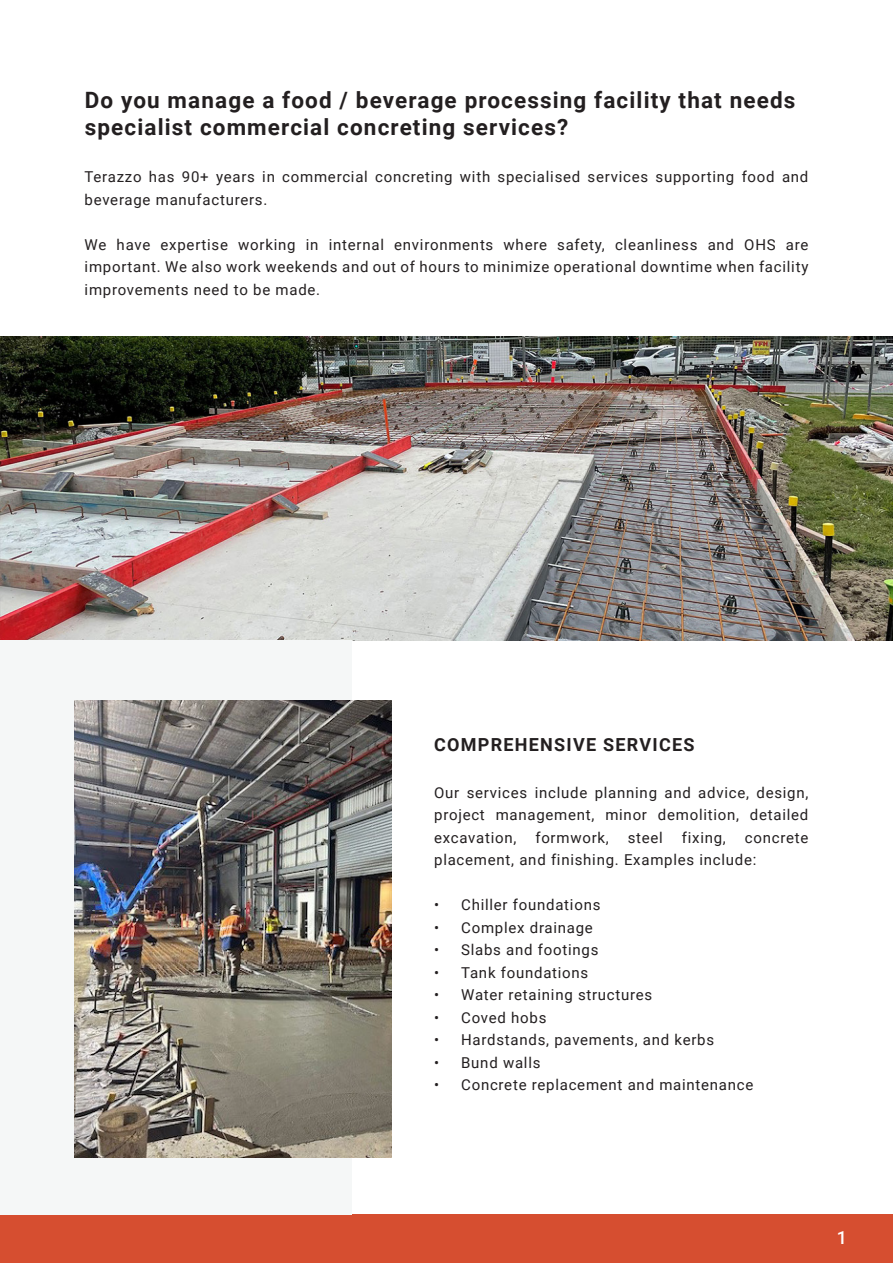
<style>
.page{position:relative;width:893px;height:1263px;background:#fff}
.page>*{position:absolute;margin:0;border:0;box-sizing:border-box;transform-origin:0 0}
.t1{font:700 22.5px/27px "Roboto";letter-spacing:.05em;color:#231f20}
.t2{font:700 18px "Roboto";letter-spacing:.07em;color:#231f20}
.t3{font:500 18px "Roboto";color:#fff}
.t4{font:15px/22.5px "Roboto";letter-spacing:.05em;color:#231f20}
</style>
<div class="page">
<div style="left:0;top:1215px;width:893px;height:48px;background:#d64e30"></div>
<img style="left:0;top:336px;width:892px;height:304px">
<div style="left:0;top:640px;width:351px;height:575px;background:#f5f7f7"></div>
<img style="left:74px;top:700px;width:318px;height:458px">
<p class="t1" style="left:85px;top:86px;width:712px">Do you manage a food / beverage processing facility that needs specialist commercial concreting services?</p>
<p class="t4" style="left:85px;top:165px;width:725px">Terazzo has 90+ years in commercial concreting with specialised services supporting food and beverage manufacturers.</p>
<p class="t4" style="left:85px;top:233px;width:725px;text-align:justify">We have expertise working in internal environments where safety, cleanliness and OHS are important. We also work weekends and out of hours to minimize operational downtime when facility improvements need to be made.</p>
<p class="t2" style="left:434px;top:732px;width:262px">COMPREHENSIVE SERVICES</p>
<p class="t4" style="left:434px;top:780px;width:376px;text-align:justify">Our services include planning and advice, design, project management, minor demolition, detailed excavation,</p>
<p class="t4" style="left:535px;top:825px;width:75px">formwork,</p>
<p class="t4" style="left:628px;top:825px;width:37px">steel</p>
<p class="t4" style="left:682px;top:825px;width:46px">fixing,</p>
<p class="t4" style="left:434px;top:825px;width:376px;text-indent:311px">concrete placement, and finishing. Examples include:</p>
<p class="t4" style="left:434px;top:893px;width:168px">• Chiller foundations</p>
<p class="t4" style="left:434px;top:915px;width:160px">• Complex drainage</p>
<p class="t4" style="left:434px;top:938px;width:166px">• Slabs and footings</p>
<p class="t4" style="left:434px;top:960px;width:156px">• Tank foundations</p>
<p class="t4" style="left:434px;top:983px;width:220px">• Water retaining structures</p>
<p class="t4" style="left:434px;top:1005px;width:114px">• Coved hobs</p>
<p class="t4" style="left:434px;top:1028px;width:281px">• Hardstands, pavements, and kerbs</p>
<p class="t4" style="left:434px;top:1050px;width:108px">• Bund walls</p>
<p class="t4" style="left:434px;top:1073px;width:321px">• Concrete replacement and maintenance</p>
<p class="t3" style="left:837px;top:1224px;width:12px">1</p>
</div>
